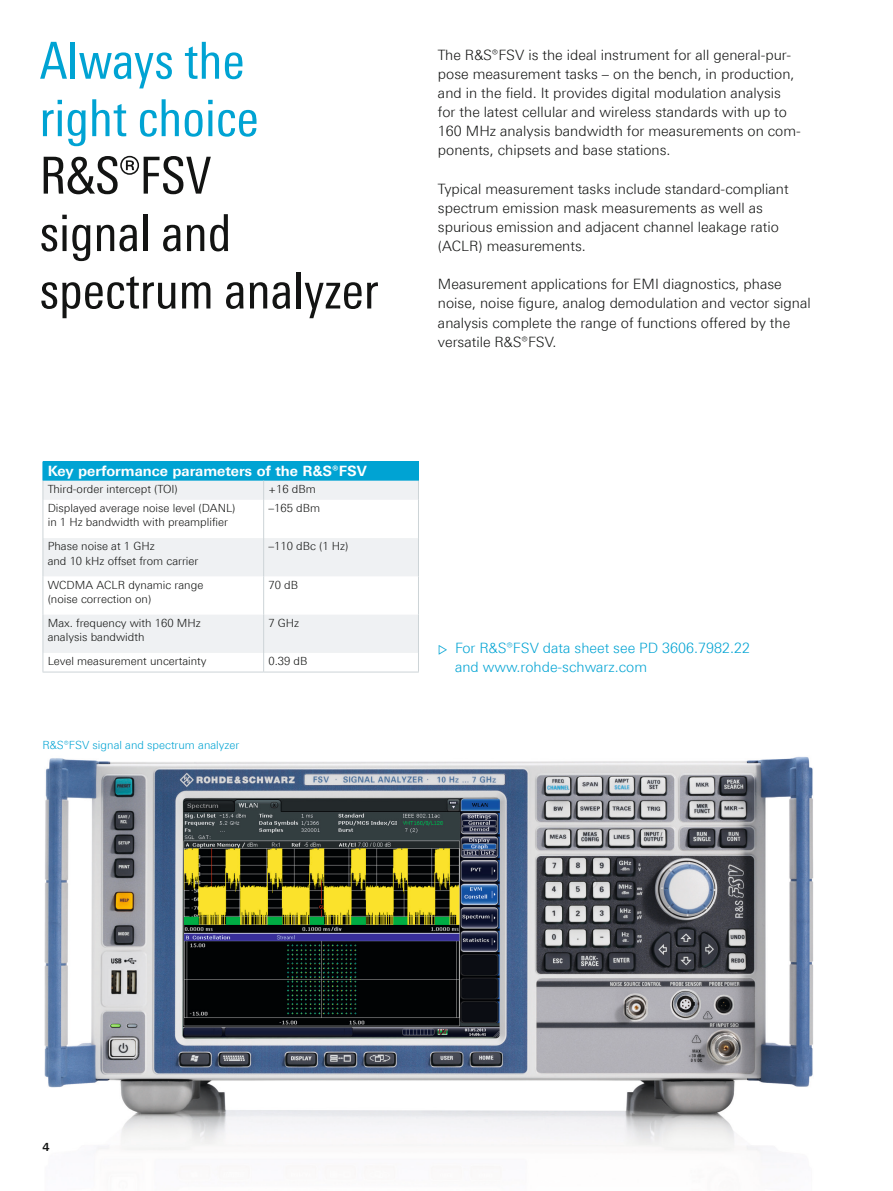
<style>
.page{position:relative;width:893px;height:1191px;background:#fff}
.page>*{position:absolute;margin:0;border:0;box-sizing:border-box;transform-origin:0 0}
.t1{font:51px/57.4px "Linotype Univers 420 Cn";color:#131413}
.t2{font:51px/57.4px "Linotype Univers 420 Cn";color:#00a3d3}
.t3{font:300 14.25px/19.2px "Linotype Univers 330";color:#131413}
.t4{font:300 14.25px/19.2px "Linotype Univers 330";color:#00a3d3}
.t5{font:700 14.25px "Linotype Univers 630";color:#fff}
.t6{font:300 11.25px/14.2px "Linotype Univers 330";color:#131413}
.t7{font:300 11.25px "Linotype Univers 330";color:#00a3d3}
.t8{font:700 11.25px "Linotype Univers 630";color:#131413}
.s1{font-size:12px}
</style>
<div class="page">
<img style="left:44px;top:756px;width:769px;height:395px">
<div style="left:43px;top:461px;width:375px;height:20px;background:#00a3d3"></div>
<svg style="left:44px;top:481px;width:374px;height:172px;fill:#eff1f3"></svg>
<svg style="left:43px;top:480px;width:1px;height:20px"></svg>
<svg style="left:263px;top:481px;width:1px;height:19px"></svg>
<svg style="left:418px;top:461px;width:1px;height:39px"></svg>
<hr style="left:43px;top:500px;width:1px;height:38px;background:#cdd4d7">
<hr style="left:263px;top:500px;width:1px;height:38px;background:#cdd4d7">
<hr style="left:418px;top:500px;width:1px;height:38px;background:#cdd4d7">
<hr style="left:43px;top:538px;width:1px;height:38px;background:#cdd4d7">
<hr style="left:263px;top:538px;width:1px;height:38px;background:#cdd4d7">
<hr style="left:418px;top:538px;width:1px;height:38px;background:#cdd4d7">
<hr style="left:43px;top:576px;width:1px;height:38px;background:#cdd4d7">
<hr style="left:263px;top:576px;width:1px;height:38px;background:#cdd4d7">
<hr style="left:418px;top:576px;width:1px;height:38px;background:#cdd4d7">
<hr style="left:43px;top:614px;width:1px;height:39px;background:#cdd4d7">
<hr style="left:263px;top:614px;width:1px;height:39px;background:#cdd4d7">
<hr style="left:418px;top:614px;width:1px;height:39px;background:#cdd4d7">
<svg style="left:43px;top:653px;width:1px;height:18px"></svg>
<svg style="left:263px;top:653px;width:1px;height:18px"></svg>
<svg style="left:418px;top:653px;width:1px;height:18px"></svg>
<hr style="left:43px;top:671px;width:221px;height:1px;background:#cdd4d7">
<hr style="left:264px;top:671px;width:155px;height:1px;background:#cdd4d7">
<h1 class="t2" style="left:40px;top:32px;width:221px">Always the right choice</h1>
<h1 class="t1" style="left:40px;top:146px;width:341px">R&amp;S®FSV<br>signal and spectrum analyzer</h1>
<p class="t5" style="left:48px;top:462px;width:321px">Key performance parameters of the R&amp;S®FSV</p>
<p class="t6" style="left:48px;top:482px;width:132px">Third-order intercept (TOI)</p>
<p class="t6" style="left:268px;top:482px;width:49px">+16 dBm</p>
<p class="t6" style="left:48px;top:501px;width:189px">Displayed average noise level (DANL) in 1 Hz bandwidth with preamplifier</p>
<p class="t6" style="left:268px;top:501px;width:53px">–165 dBm</p>
<p class="t6" style="left:48px;top:539px;width:152px">Phase noise at 1 GHz<br>and 10 kHz offset from carrier</p>
<p class="t6" style="left:268px;top:539px;width:82px">–110 dBc (1 Hz)</p>
<p class="t6" style="left:48px;top:577px;width:157px">WCDMA ACLR dynamic range (noise correction on)</p>
<p class="t6" style="left:268px;top:577px;width:31px">70 dB</p>
<p class="t6" style="left:48px;top:616px;width:155px">Max. frequency with 160 MHz analysis bandwidth</p>
<p class="t6" style="left:268px;top:616px;width:32px">7 GHz</p>
<p class="t6" style="left:48px;top:654px;width:160px">Level measurement uncertainty</p>
<p class="t6" style="left:268px;top:654px;width:41px">0.39 dB</p>
<p class="t7" style="left:43px;top:738px;width:198px">R&amp;S®FSV signal and spectrum analyzer</p>
<p class="t3" style="left:438px;top:45px;width:364px">The R&amp;S®FSV is the ideal instrument for all general-pur&shy;pose measurement tasks – on the bench, in production, and in the field. It provides digital modulation analysis for the latest cellular and wireless standards with up to 160 MHz analysis bandwidth for measurements on com&shy;ponents, chipsets and base stations.</p>
<p class="t3" style="left:438px;top:179px;width:352px">Typical measurement tasks include standard-compliant spectrum emission mask measurements as well as spurious emission and adjacent channel leakage ratio (ACLR) measurements.</p>
<p class="t3" style="left:438px;top:274px;width:374px">Measurement applications for EMI diagnostics, phase noise, noise figure, analog demodulation and vector signal analysis complete the range of functions offered by the versatile R&amp;S®FSV.</p>
<p class="t4" style="left:455px;top:638px;width:297px;text-indent:-17px"><span class="s1">▷</span> For R&amp;S®FSV data sheet see PD 3606.7982.22 and www.rohde-schwarz.com</p>
<p class="t8" style="left:43px;top:1139px;width:9px">4</p>
</div>
